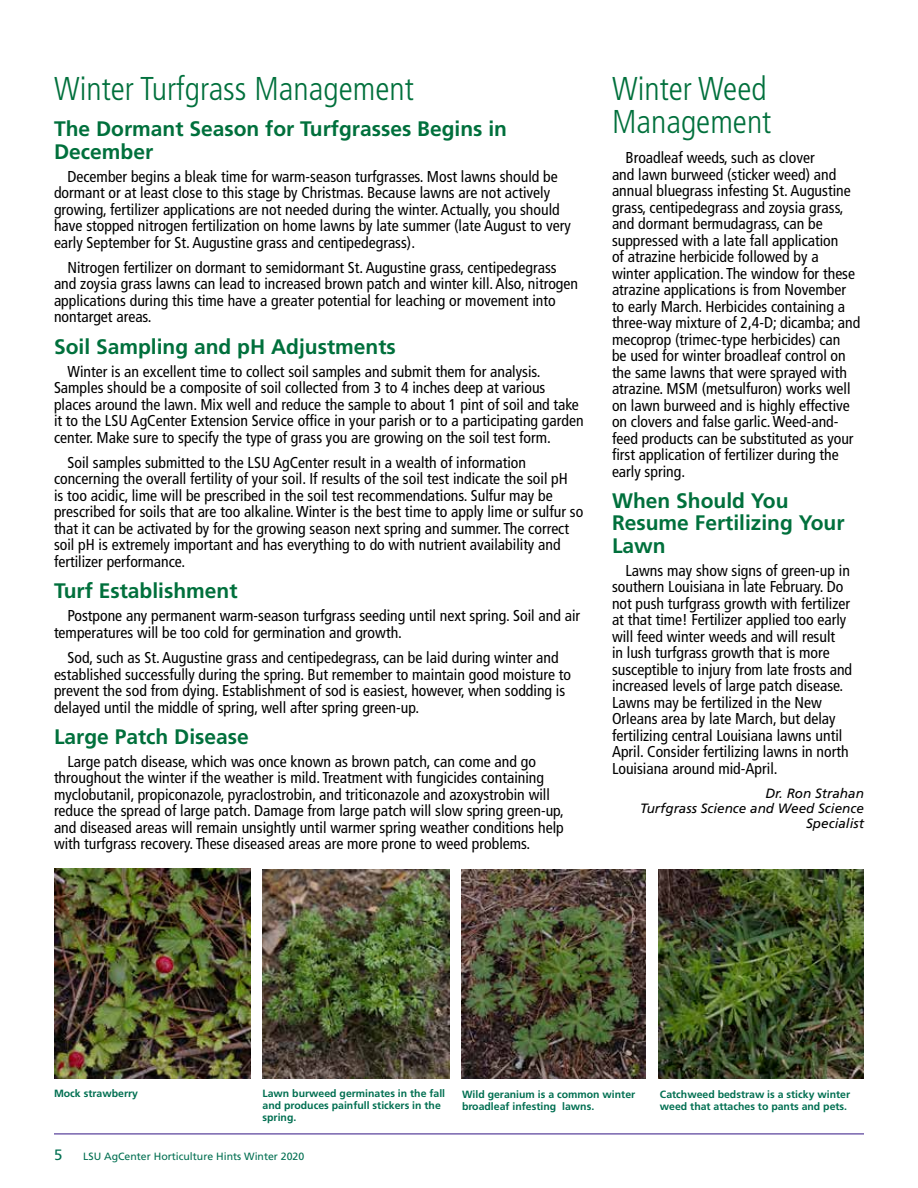
<style>
.page{position:relative;width:918px;height:1188px;background:#fff}
.page>*{position:absolute;margin:0;border:0;box-sizing:border-box;transform-origin:0 0}
.Headings_H1{font:300 condensed 33px/33px "Frutiger LT Std";color:#00703c}
.Subhead_H2{font:700 21px/22.5px "Frutiger LT Std";color:#00703c}
.Body_text_P{font:condensed 15.75px/16.5px "Frutiger LT Std";color:#000}
.t1{font:15px "Frutiger LT Std";color:#006f51}
.author_name_P{font:italic 13.5px/15px "Frutiger LT Std";color:#000;text-align:right}
.Caption_P{font:700 10.5px/12px "Frutiger LT Std";color:#006f51}
.t2{font:10.5px "Frutiger LT Std";color:#006f51}
</style>
<div class="page">
<hr style="left:54px;top:1133px;width:810px;height:1px;background:#492f92">
<img style="left:54px;top:868px;width:196px;height:211px">
<img style="left:263px;top:869px;width:186px;height:210px">
<img style="left:461px;top:869px;width:184px;height:210px">
<img style="left:658px;top:869px;width:206px;height:210px">
<h1 class="Headings_H1" style="left:54px;top:73px;width:361px">Winter Turfgrass Management</h1>
<h2 class="Subhead_H2" style="left:54px;top:118px;width:455px">The Dormant Season for Turfgrasses Begins in<br>December</h2>
<p class="Body_text_P" style="left:54px;top:168px;width:518px;text-indent:14px">December begins a bleak time for warm-season turfgrasses. Most lawns should be dormant or at least close to this stage by Christmas. Because lawns are not actively growing, fertilizer applications are not needed during the winter. Actually, you should have stopped nitrogen fertilization on home lawns by late summer (late August to very early September for St. Augustine grass and centipedegrass).</p>
<p class="Body_text_P" style="left:54px;top:259px;width:526px;text-indent:14px">Nitrogen fertilizer on dormant to semidormant St. Augustine grass, centipedegrass and zoysia grass lawns can lead to increased brown patch and winter kill. Also, nitrogen applications during this time have a greater potential for leaching or movement into nontarget areas.</p>
<h2 class="Subhead_H2" style="left:54px;top:335px;width:343px">Soil Sampling and pH Adjustments</h2>
<p class="Body_text_P" style="left:54px;top:363px;width:531px;text-indent:14px">Winter is an excellent time to collect soil samples and submit them for analysis.<br>Samples should be a composite of soil collected from 3 to 4 inches deep at various places around the lawn. Mix well and reduce the sample to about 1 pint of soil and take it to the LSU AgCenter Extension Service office in your parish or to a participating garden center. Make sure to specify the type of grass you are growing on the soil test form.</p>
<p class="Body_text_P" style="left:54px;top:454px;width:531px;text-indent:14px">Soil samples submitted to the LSU AgCenter result in a wealth of information concerning the overall fertility of your soil. If results of the soil test indicate the soil pH<br>is too acidic, lime will be prescribed in the soil test recommendations. Sulfur may be prescribed for soils that are too alkaline. Winter is the best time to apply lime or sulfur so that it can be activated by for the growing season next spring and summer. The correct soil pH is extremely important and has everything to do with nutrient availability and fertilizer performance.</p>
<h2 class="Subhead_H2" style="left:54px;top:580px;width:185px">Turf Establishment</h2>
<p class="Body_text_P" style="left:54px;top:608px;width:528px;text-indent:14px">Postpone any permanent warm-season turfgrass seeding until next spring. Soil and air temperatures will be too cold for germination and growth.</p>
<p class="Body_text_P" style="left:54px;top:649px;width:519px;text-indent:14px">Sod, such as St. Augustine grass and centipedegrass, can be laid during winter and established successfully during the spring. But remember to maintain good moisture to prevent the sod from dying. Establishment of sod is easiest, however, when sodding is delayed until the middle of spring, well after spring green-up.</p>
<h2 class="Subhead_H2" style="left:54px;top:725px;width:196px">Large Patch Disease</h2>
<p class="Body_text_P" style="left:54px;top:753px;width:512px;text-indent:14px">Large patch disease, which was once known as brown patch, can come and go throughout the winter if the weather is mild. Treatment with fungicides containing myclobutanil, propiconazole, pyraclostrobin, and triticonazole and azoxystrobin will reduce the spread of large patch. Damage from large patch will slow spring green-up, and diseased areas will remain unsightly until warmer spring weather conditions help with turfgrass recovery. These diseased areas are more prone to weed problems.</p>
<h1 class="Headings_H1" style="left:612px;top:73px;width:161px">Winter Weed<br>Management</h1>
<p class="Body_text_P" style="left:612px;top:149px;width:250px;text-indent:14px">Broadleaf weeds, such as clover<br>and lawn burweed (sticker weed) and annual bluegrass infesting St. Augustine grass, centipedegrass and zoysia grass, and dormant bermudagrass, can be suppressed with a late fall application<br>of atrazine herbicide followed by a winter application. The window for these atrazine applications is from November to early March. Herbicides containing a three-way mixture of 2,4-D; dicamba; and mecoprop (trimec-type herbicides) can<br>be used for winter broadleaf control on the same lawns that were sprayed with atrazine. MSM (metsulfuron) works well on lawn burweed and is highly effective on clovers and false garlic. Weed-and&shy;feed products can be substituted as your first application of fertilizer during the early spring.</p>
<h2 class="Subhead_H2" style="left:612px;top:489px;width:234px">When Should You<br>Resume Fertilizing Your<br>Lawn</h2>
<p class="Body_text_P" style="left:612px;top:562px;width:242px;text-indent:14px">Lawns may show signs of green-up in southern Louisiana in late February. Do not push turfgrass growth with fertilizer at that time! Fertilizer applied too early will feed winter weeds and will result<br>in lush turfgrass growth that is more susceptible to injury from late frosts and increased levels of large patch disease.<br>Lawns may be fertilized in the New Orleans area by late March, but delay fertilizing central Louisiana lawns until April. Consider fertilizing lawns in north Louisiana around mid-April.</p>
<p class="author_name_P" style="left:765px;top:785px;width:100px">Dr. Ron Strahan</p>
<p class="author_name_P" style="left:640px;top:800px;width:225px">Turfgrass Science and Weed Science<br>Specialist</p>
<p class="Caption_P" style="left:54px;top:1088px;width:86px">Mock strawberry</p>
<p class="Caption_P" style="left:263px;top:1088px;width:184px">Lawn burweed germinates in the fall and produces painfull stickers in the spring.</p>
<p class="Caption_P" style="left:462px;top:1088px;width:175px">Wild geranium is a common winter broadleaf infesting lawns.</p>
<p class="Caption_P" style="left:660px;top:1089px;width:192px">Catchweed bedstraw is a sticky winter weed that attaches to pants and pets.</p>
<p class="t1" style="left:54px;top:1146px;width:10px">5</p>
<p class="t2" style="left:83px;top:1150px;width:223px">LSU AgCenter Horticulture Hints Winter 2020</p>
</div>
